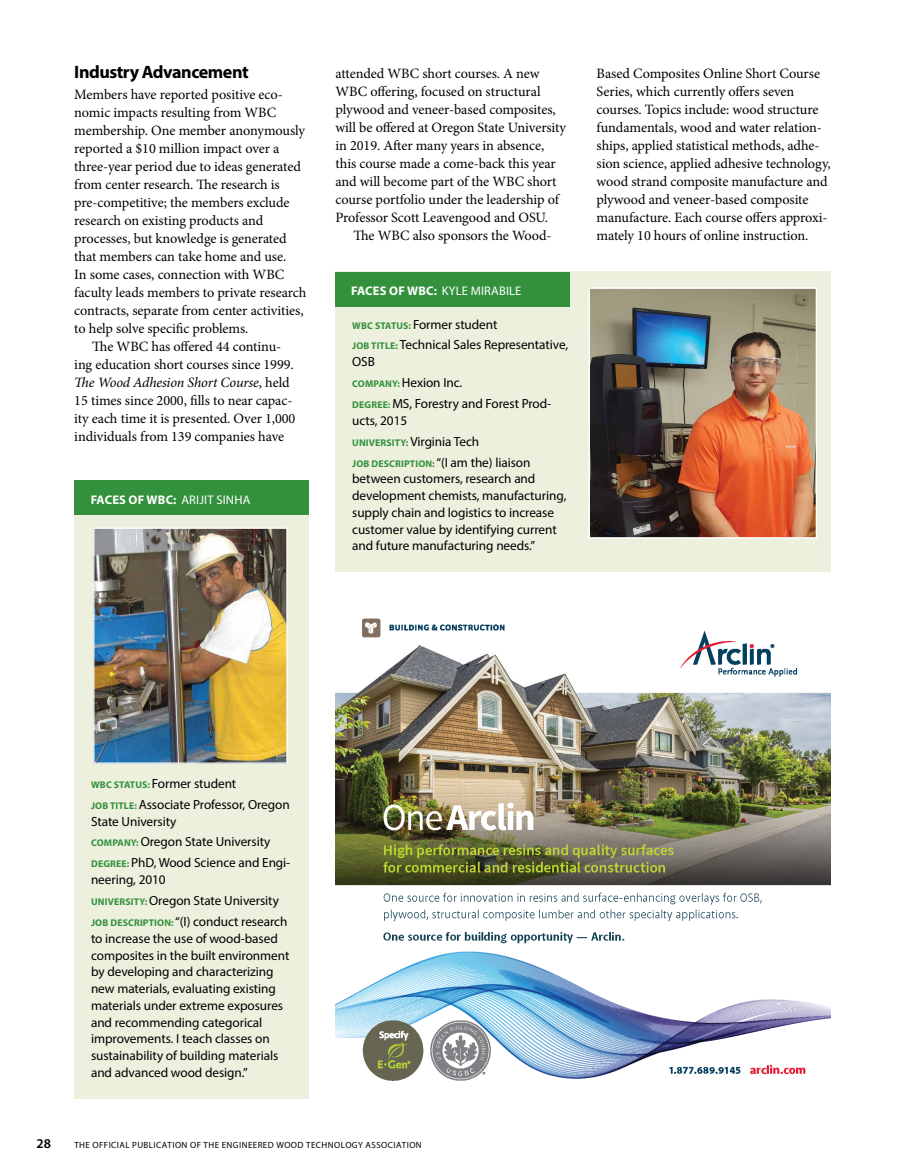
<style>
.page{position:relative;width:905px;height:1175px;background:#fff}
.page>*{position:absolute;margin:0;border:0;box-sizing:border-box;transform-origin:0 0}
.t1{font:700 18px "Myriad Pro";letter-spacing:-.025em;color:#000}
.t2{font:14.25px/18px "Minion Pro";letter-spacing:-.005em;color:#000}
.t3{font:italic 14.25px "Minion Pro";letter-spacing:-.01em;color:#000}
.t4{font:600 13.5px "Myriad Pro";color:#000}
.t5{font:13.2px/16.8px "Myriad Pro";letter-spacing:-.005em;color:#000}
.t6{font:12.45px "Myriad Pro";letter-spacing:.015em;color:#fff}
.t7{font:700 12.45px "Myriad Pro";letter-spacing:.015em;color:#fff}
.t8{font:9px "Myriad Pro";letter-spacing:.045em;color:#000}
.s1{font-style:normal}
.s2{font-weight:400}
.s3{font-weight:700}
.s4{font-weight:700;font-size:9.75px;color:#33913c}
</style>
<div class="page">
<div style="left:74px;top:480px;width:234px;height:618px;background:#ecf0dd"></div>
<img style="left:95px;top:529px;width:190px;height:232px">
<div style="left:93px;top:527px;width:194px;height:236px;border:1px solid #fff"></div>
<div style="left:335px;top:272px;width:495px;height:300px;background:#ecf0dd"></div>
<img style="left:591px;top:290px;width:223px;height:245px">
<div style="left:588px;top:287px;width:229px;height:251px;border:2px solid #fff"></div>
<img style="left:335px;top:618px;width:495px;height:463px">
<div style="left:74px;top:480px;width:234px;height:34px;background:#33913c"></div>
<div style="left:335px;top:272px;width:234px;height:34px;background:#33913c"></div>
<p class="t1" style="left:74px;top:60px;width:176px">Industry Advancement</p>
<p class="t2" style="left:74px;top:86px;width:210px">Members have reported positive eco-</p>
<p class="t2" style="left:74px;top:104px;width:203px">nomic impacts resulting from WBC</p>
<p class="t2" style="left:74px;top:122px;width:232px">membership. One member anonymously</p>
<p class="t2" style="left:74px;top:140px;width:207px">reported a $10 million impact over a</p>
<p class="t2" style="left:74px;top:158px;width:228px">three-year period due to ideas generated</p>
<p class="t2" style="left:74px;top:176px;width:207px">from center research. The research is</p>
<p class="t2" style="left:74px;top:194px;width:217px">pre-competitive; the members exclude</p>
<p class="t2" style="left:74px;top:212px;width:191px">research on existing products and</p>
<p class="t2" style="left:74px;top:230px;width:214px">processes, but knowledge is generated</p>
<p class="t2" style="left:74px;top:247px;width:213px">that members can take home and use.</p>
<p class="t2" style="left:74px;top:265px;width:212px">In some cases, connection with WBC</p>
<p class="t2" style="left:74px;top:283px;width:233px">faculty leads members to private research</p>
<p class="t2" style="left:74px;top:301px;width:231px">contracts, separate from center activities,</p>
<p class="t2" style="left:74px;top:319px;width:176px">to help solve specific problems.</p>
<p class="t2" style="left:92px;top:337px;width:190px">The WBC has offered 44 continu-</p>
<p class="t2" style="left:74px;top:355px;width:221px">ing education short courses since 1999.</p>
<p class="t3" style="left:74px;top:373px;width:217px">The Wood Adhesion Short Course<span class="s1">, held</span></p>
<p class="t2" style="left:74px;top:391px;width:220px">15 times since 2000, fills to near capac-</p>
<p class="t2" style="left:74px;top:409px;width:223px">ity each time it is presented. Over 1,000</p>
<p class="t2" style="left:74px;top:427px;width:211px">individuals from 139 companies have</p>
<p class="t7" style="left:91px;top:491px;width:161px">FACES OF WBC: <span class="s2">ARIJIT SINHA</span></p>
<p class="t2" style="left:335px;top:64px;width:232px">attended WBC short courses. A new WBC offering, focused on structural plywood and veneer-based composites, will be offered at Oregon State University in 2019. After many years in absence, this course made a come-back this year and will become part of the WBC short course portfolio under the leadership of Professor Scott Leavengood and OSU.</p>
<p class="t2" style="left:353px;top:226px;width:200px">The WBC also sponsors the Wood-</p>
<p class="t6" style="left:351px;top:283px;width:172px"><span class="s3">FACES OF WBC:</span> KYLE MIRABILE</p>
<p class="t5" style="left:352px;top:313px;width:217px;line-height:21px"><span class="s4">WBC STATUS:</span> Former student<br><span class="s4">JOB TITLE:</span> Technical Sales Representative,</p>
<p class="t5" style="left:352px;top:351px;width:201px;line-height:21px">OSB<br><span class="s4">COMPANY:</span> Hexion Inc.<br><span class="s4">DEGREE:</span> MS, Forestry and Forest Prod-</p>
<p class="t5" style="left:352px;top:410px;width:180px;line-height:20.9px">ucts, 2015<br><span class="s4">UNIVERSITY:</span> Virginia Tech<br><span class="s4">JOB DESCRIPTION:</span> “(I am the) liaison</p>
<p class="t5" style="left:352px;top:470px;width:216px">between customers, research and development chemists, manufacturing, supply chain and logistics to increase customer value by identifying current and future manufacturing needs.”</p>
<p class="t2" style="left:596px;top:64px;width:236px">Based Composites Online Short Course Series, which currently offers seven courses. Topics include: wood structure fundamentals, wood and water relation&shy;ships, applied statistical methods, adhe&shy;sion science, applied adhesive technology, wood strand composite manufacture and plywood and veneer-based composite manufacture. Each course offers approxi&shy;mately 10 hours of online instruction.</p>
<p class="t5" style="left:91px;top:772px;width:200px;line-height:20.9px"><span class="s4">WBC STATUS:</span> Former student<br><span class="s4">JOB TITLE:</span> Associate Professor, Oregon</p>
<p class="t5" style="left:91px;top:810px;width:201px;line-height:21px">State University<br><span class="s4">COMPANY:</span> Oregon State University<br><span class="s4">DEGREE:</span> PhD, Wood Science and Engi-</p>
<p class="t5" style="left:91px;top:869px;width:198px;line-height:21px">neering, 2010<br><span class="s4">UNIVERSITY:</span> Oregon State University<br><span class="s4">JOB DESCRIPTION:</span> “(I) conduct research</p>
<p class="t5" style="left:91px;top:929px;width:200px">to increase the use of wood-based composites in the built environment by developing and characterizing new materials, evaluating existing materials under extreme exposures and recommending categorical improvements. I teach classes on sustainability of building materials and advanced wood design.”</p>
<p class="t4" style="left:37px;top:1134px;width:16px">28</p>
<p class="t8" style="left:74px;top:1139px;width:349px">THE OFFICIAL PUBLICATION OF THE ENGINEERED WOOD TECHNOLOGY ASSOCIATION</p>
</div>
